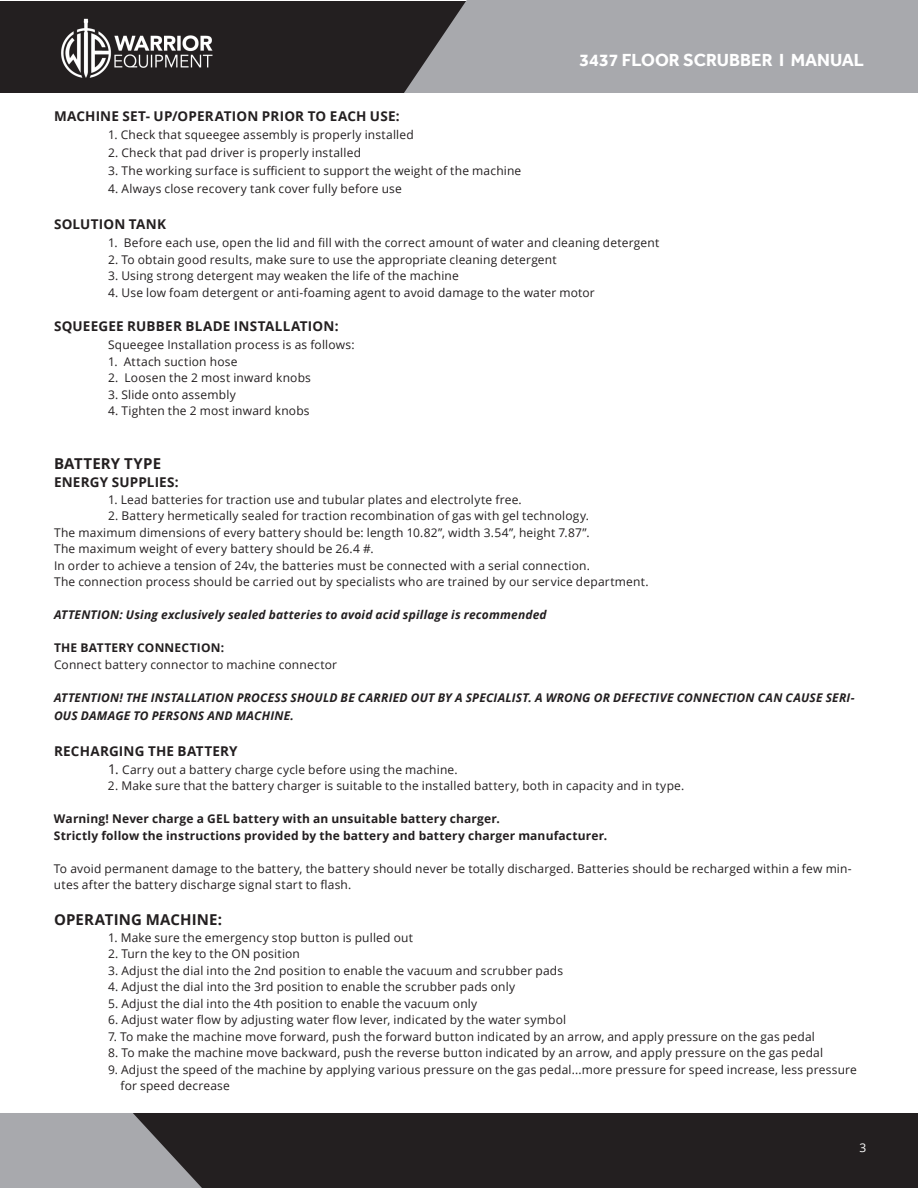
<style>
.page{position:relative;width:918px;height:1188px;background:#fff}
.page>*{position:absolute;margin:0;border:0;box-sizing:border-box;transform-origin:0 0}
.t1{font:700 18px "Effra";color:#fff}
.t2{font:700 15px "Open Sans";letter-spacing:.005em;color:#231f20}
.t3{font:700 13.5px "Open Sans";letter-spacing:.015em;color:#231f20}
.t4{font:12px/16.5px "Open Sans";letter-spacing:.015em;color:#231f20}
.t5{font:italic 700 12px/18px "Open Sans";letter-spacing:.015em;color:#231f20}
.t6{font:700 12px/16.5px "Open Sans";letter-spacing:.015em;color:#231f20}
.t7{font:12px "Open Sans";color:#fff}
.s1{font-size:13.5px}
</style>
<div class="page">
<div style="left:0;top:1px;width:914px;height:92px;background:#231f20"></div>
<div style="left:404px;top:0;width:514px;height:93px;background:#a8a9ad"></div>
<img style="left:61px;top:18px;width:152px;height:60px">
<div style="left:0;top:1113px;width:133px;height:75px;background:#a8a9ad"></div>
<div style="left:133px;top:1113px;width:785px;height:75px;background:#231f20"></div>
<h1 class="t1" style="left:579px;top:50px;width:286px">3437 FLOOR SCRUBBER I MANUAL</h1>
<p class="t3" style="left:54px;top:107px;width:347px">MACHINE SET- UP/OPERATION PRIOR TO EACH USE:</p>
<p class="t4" style="left:108px;top:126px;width:307px">1. Check that squeegee assembly is properly installed</p>
<p class="t4" style="left:108px;top:144px;width:255px">2. Check that pad driver is properly installed</p>
<p class="t4" style="left:108px;top:162px;width:415px">3. The working surface is sufficient to support the weight of the machine</p>
<p class="t4" style="left:108px;top:180px;width:296px">4. Always close recovery tank cover fully before use</p>
<p class="t3" style="left:54px;top:215px;width:114px">SOLUTION TANK</p>
<p class="t4" style="left:108px;top:234px;width:553px">1. Before each use, open the lid and fill with the correct amount of water and cleaning detergent</p>
<p class="t4" style="left:108px;top:251px;width:450px">2. To obtain good results, make sure to use the appropriate cleaning detergent</p>
<p class="t4" style="left:108px;top:267px;width:352px">3. Using strong detergent may weaken the life of the machine</p>
<p class="t4" style="left:108px;top:284px;width:488px">4. Use low foam detergent or anti-foaming agent to avoid damage to the water motor</p>
<p class="t3" style="left:54px;top:317px;width:286px">SQUEEGEE RUBBER BLADE INSTALLATION:</p>
<p class="t4" style="left:108px;top:336px;width:248px">Squeegee Installation process is as follows:</p>
<p class="t4" style="left:108px;top:353px;width:131px">1. Attach suction hose</p>
<p class="t4" style="left:108px;top:369px;width:204px">2. Loosen the 2 most inward knobs</p>
<p class="t4" style="left:108px;top:386px;width:129px">3. Slide onto assembly</p>
<p class="t4" style="left:108px;top:402px;width:203px">4. Tighten the 2 most inward knobs</p>
<p class="t2" style="left:54px;top:453px;width:109px">BATTERY TYPE</p>
<p class="t3" style="left:54px;top:473px;width:126px">ENERGY SUPPLIES:</p>
<p class="t4" style="left:108px;top:491px;width:415px">1. Lead batteries for traction use and tubular plates and electrolyte free.</p>
<p class="t4" style="left:54px;top:507px;width:596px;text-indent:54px">2. Battery hermetically sealed for traction recombination of gas with gel technology.<br>The maximum dimensions of every battery should be: length 10.82”, width 3.54”, height 7.87”.<br>The maximum weight of every battery should be 26.4 #.<br>In order to achieve a tension of 24v, the batteries must be connected with a serial connection.<br>The connection process should be carried out by specialists who are trained by our service department.</p>
<p class="t5" style="left:54px;top:606px;width:494px">ATTENTION: Using exclusively sealed batteries to avoid acid spillage is recommended</p>
<p class="t6" style="left:54px;top:639px;width:172px">THE BATTERY CONNECTION:</p>
<p class="t4" style="left:54px;top:656px;width:285px">Connect battery connector to machine connector</p>
<p class="t5" style="left:54px;top:688px;width:802px">ATTENTION! THE INSTALLATION PROCESS SHOULD BE CARRIED OUT BY A SPECIALIST. A WRONG OR DEFECTIVE CONNECTION CAN CAUSE SERI-<br>OUS DAMAGE TO PERSONS AND MACHINE.</p>
<p class="t3" style="left:54px;top:741px;width:185px">RECHARGING THE BATTERY</p>
<p class="t4" style="left:108px;top:761px;width:351px"><span class="s1">1.</span> Carry out a battery charge cycle before using the machine.</p>
<p class="t4" style="left:108px;top:777px;width:578px">2. Make sure that the battery charger is suitable to the installed battery, both in capacity and in type.</p>
<p class="t6" style="left:54px;top:810px;width:555px">Warning! Never charge a GEL battery with an unsuitable battery charger.<br>Strictly follow the instructions provided by the battery and battery charger manufacturer.</p>
<p class="t4" style="left:54px;top:860px;width:799px">To avoid permanent damage to the battery, the battery should never be totally discharged. Batteries should be recharged within a few min&shy;utes after the battery discharge signal start to flash.</p>
<p class="t2" style="left:54px;top:909px;width:169px">OPERATING MACHINE:</p>
<p class="t4" style="left:108px;top:929px;width:307px">1. Make sure the emergency stop button is pulled out</p>
<p class="t4" style="left:108px;top:945px;width:194px">2. Turn the key to the ON position</p>
<p class="t4" style="left:108px;top:962px;width:457px">3. Adjust the dial into the 2nd position to enable the vacuum and scrubber pads</p>
<p class="t4" style="left:108px;top:978px;width:409px">4. Adjust the dial into the 3rd position to enable the scrubber pads only</p>
<p class="t4" style="left:108px;top:995px;width:371px">5. Adjust the dial into the 4th position to enable the vacuum only</p>
<p class="t4" style="left:108px;top:1011px;width:460px">6. Adjust water flow by adjusting water flow lever, indicated by the water symbol</p>
<p class="t4" style="left:108px;top:1028px;width:708px">7. To make the machine move forward, push the forward button indicated by an arrow, and apply pressure on the gas pedal</p>
<p class="t4" style="left:108px;top:1044px;width:717px">8. To make the machine move backward, push the reverse button indicated by an arrow, and apply pressure on the gas pedal</p>
<p class="t4" style="left:120px;top:1061px;width:738px;text-indent:-12px">9. Adjust the speed of the machine by applying various pressure on the gas pedal...more pressure for speed increase, less pressure for speed decrease</p>
<p class="t7" style="left:860px;top:1140px;width:8px">3</p>
</div>
